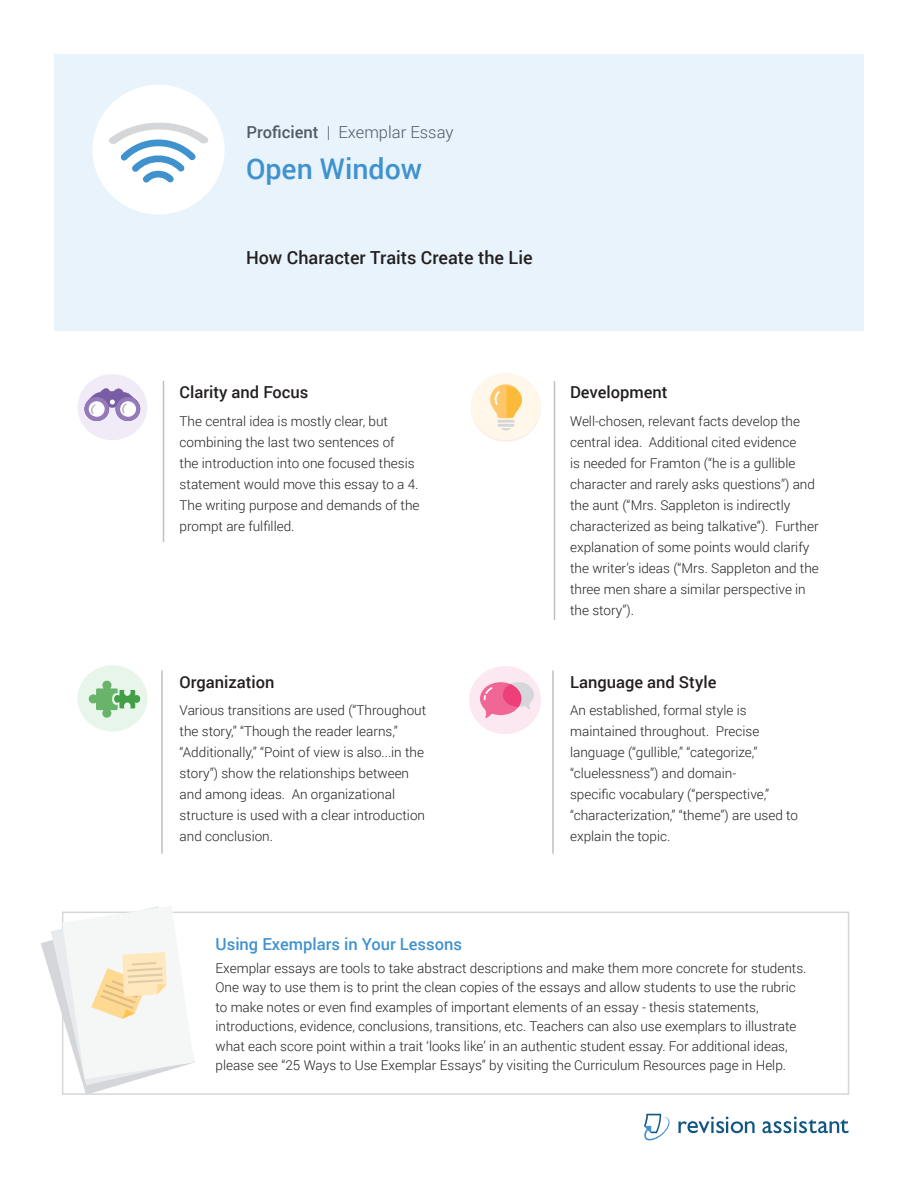
<style>
.page{position:relative;width:918px;height:1188px;background:#fff}
.page>*{position:absolute;margin:0;border:0;box-sizing:border-box;transform-origin:0 0}
.Prompt_Title{font:500 28.5px "Roboto";color:#4092cf}
.Essay_Title{font:500 18px "Roboto";color:#231f20}
.Trait_Name{font:500 16.5px "Roboto";color:#231f20}
.t1{font:500 16.5px "Roboto";color:#4092cf}
.Level__Advanced__Eme{font:300 16.5px "Roboto";color:#535967}
.Annotation{font:300 13.5px/21px "Roboto";color:#231f20}
.s1{font-weight:500}
</style>
<div class="page">
<div style="left:54px;top:54px;width:810px;height:276px;background:#e8f3fb"></div>
<svg style="left:644px;top:1114px;width:26px;height:27px"></svg>
<svg style="left:678px;top:1117px;width:77px;height:16px"></svg>
<svg style="left:762px;top:1117px;width:87px;height:16px"></svg>
<div style="left:92px;top:85px;width:133px;height:130px;background:#fff;border-radius:50%"></div>
<svg style="left:109px;top:122px;width:100px;height:61px"></svg>
<hr style="left:163px;top:381px;width:1px;height:161px;background:#bec0c6">
<hr style="left:554px;top:381px;width:1px;height:239px;background:#bec0c6">
<hr style="left:552px;top:670px;width:2px;height:184px;background:#bec0c6">
<hr style="left:161px;top:670px;width:2px;height:184px;background:#bec0c6">
<div style="left:471px;top:373px;width:70px;height:69px;background:#ffe8e8;border-radius:50%"></div>
<div style="left:77px;top:374px;width:70px;height:66px;background:#f0ebf7;border-radius:50%"></div>
<svg style="left:84px;top:384px;width:56px;height:37px"></svg>
<svg style="left:469px;top:666px;width:72px;height:68px"></svg>
<div style="left:77px;top:665px;width:70px;height:67px;background:#e8f5eb;border-radius:50%"></div>
<svg style="left:89px;top:681px;width:51px;height:37px"></svg>
<div style="left:62px;top:912px;width:787px;height:183px;border:2px solid #d4d6d9"></div>
<svg style="left:41px;top:906px;width:154px;height:189px"></svg>
<div style="left:471px;top:373px;width:70px;height:67px;background:#fff7e9;border-radius:50%"></div>
<svg style="left:490px;top:384px;width:32px;height:46px"></svg>
<p class="Level__Advanced__Eme" style="left:246px;top:120px;width:209px"><span class="s1">Proficient</span> | Exemplar Essay</p>
<p class="Prompt_Title" style="left:246px;top:149px;width:178px">Open Window</p>
<p class="Essay_Title" style="left:246px;top:245px;width:288px">How Character Traits Create the Lie</p>
<p class="Trait_Name" style="left:180px;top:381px;width:130px">Clarity and Focus</p>
<p class="Annotation" style="left:180px;top:410px;width:241px">The central idea is mostly clear, but combining the last two sentences of<br>the introduction into one focused thesis statement would move this essay to a 4.<br>The writing purpose and demands of the prompt are fulfilled.</p>
<p class="Trait_Name" style="left:180px;top:670px;width:96px">Organization</p>
<p class="Annotation" style="left:180px;top:700px;width:248px">Various transitions are used (“Throughout the story,” “Though the reader learns,” “Additionally,” “Point of view is also...in the story”) show the relationships between and among ideas. An organizational structure is used with a clear introduction and conclusion.</p>
<p class="Trait_Name" style="left:570px;top:381px;width:99px">Development</p>
<p class="Annotation" style="left:570px;top:410px;width:250px">Well-chosen, relevant facts develop the central idea. Additional cited evidence<br>is needed for Framton (“he is a gullible character and rarely asks questions”) and the aunt (“Mrs. Sappleton is indirectly characterized as being talkative”). Further explanation of some points would clarify the writer’s ideas (“Mrs. Sappleton and the three men share a similar perspective in the story”).</p>
<p class="Trait_Name" style="left:570px;top:670px;width:148px">Language and Style</p>
<p class="Annotation" style="left:570px;top:700px;width:230px">An established, formal style is maintained throughout. Precise language (“gullible,” “categorize,” “cluelessness”) and domain-<br>specific vocabulary (“perspective,” “characterization,” “theme”) are used to explain the topic.</p>
<p class="t1" style="left:216px;top:932px;width:248px">Using Exemplars in Your Lessons</p>
<p class="Annotation" style="left:216px;top:958px;width:593px;line-height:19.5px">Exemplar essays are tools to take abstract descriptions and make them more concrete for students.<br>One way to use them is to print the clean copies of the essays and allow students to use the rubric to make notes or even find examples of important elements of an essay - thesis statements, introductions, evidence, conclusions, transitions, etc. Teachers can also use exemplars to illustrate what each score point within a trait ‘looks like’ in an authentic student essay. For additional ideas, please see “25 Ways to Use Exemplar Essays” by visiting the Curriculum Resources page in Help.</p>
</div>
